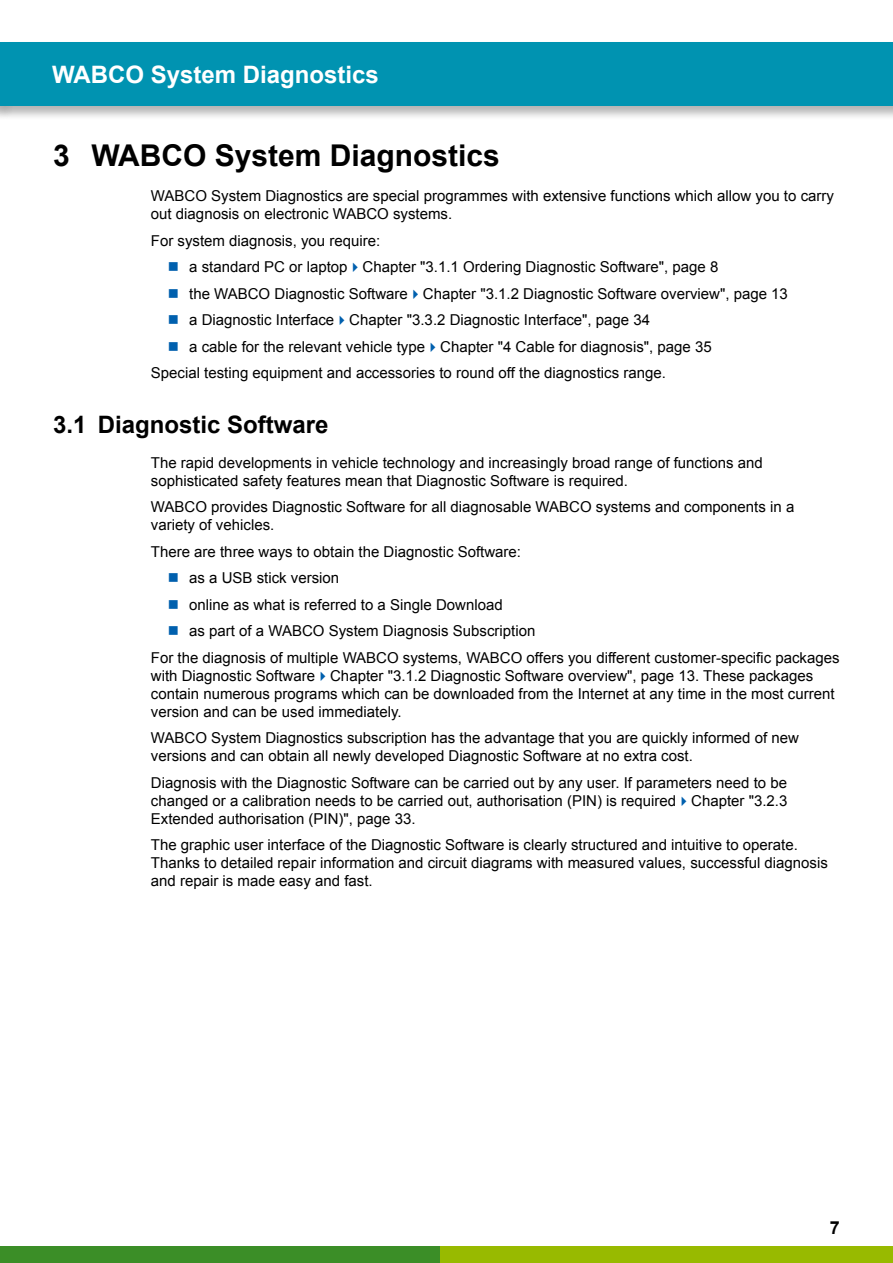
<style>
.page{position:relative;width:893px;height:1263px;background:#fff}
.page>*{position:absolute;margin:0;border:0;box-sizing:border-box;transform-origin:0 0}
.t1{font:700 30px "Arial";color:#000}
.t2{font:700 24px "Arial";color:#fff}
.t3{font:700 24px "Arial";color:#000}
.t4{font:700 18px "Arial";color:#000}
.t5{font:15px/18px "Arial";color:#000}
.s1{color:#0060ae}
</style>
<div class="page">
<div style="left:0;top:1246px;width:440px;height:17px;background:#3b8e27"></div>
<div style="left:440px;top:1246px;width:453px;height:17px;background:#98ba00"></div>
<div style="left:0;top:40px;width:893px;height:80px;background:#000;opacity:.3"></div>
<div style="left:0;top:43px;width:893px;height:63px;background:#0093b1"></div>
<h2 class="t2" style="left:52px;top:59px;width:328px">WABCO System Diagnostics</h2>
<h1 class="t1" style="left:53px;top:136px;width:448px">3 WABCO System Diagnostics</h1>
<p class="t5" style="left:151px;top:187px;width:684px">WABCO System Diagnostics are special programmes with extensive functions which allow you to carry out diagnosis on electronic WABCO systems.</p>
<p class="t5" style="left:151px;top:232px;width:231px">For system diagnosis, you require:</p>
<p class="t5" style="left:189px;top:258px;width:531px">a standard PC or laptop<span class="s1">✔</span>Chapter "3.1.1 Ordering Diagnostic Software", page 8</p>
<p class="t5" style="left:189px;top:285px;width:600px">the WABCO Diagnostic Software<span class="s1">✔</span>Chapter "3.1.2 Diagnostic Software overview", page 13</p>
<p class="t5" style="left:189px;top:311px;width:462px">a Diagnostic Interface<span class="s1">✔</span>Chapter "3.3.2 Diagnostic Interface", page 34</p>
<p class="t5" style="left:189px;top:338px;width:524px">a cable for the relevant vehicle type<span class="s1">✔</span>Chapter "4 Cable for diagnosis", page 35</p>
<p class="t5" style="left:151px;top:364px;width:517px">Special testing equipment and accessories to round off the diagnostics range.</p>
<h2 class="t3" style="left:53px;top:408px;width:277px">3.1 Diagnostic Software</h2>
<p class="t5" style="left:151px;top:454px;width:613px">The rapid developments in vehicle technology and increasingly broad range of functions and sophisticated safety features mean that Diagnostic Software is required.</p>
<p class="t5" style="left:151px;top:498px;width:645px">WABCO provides Diagnostic Software for all diagnosable WABCO systems and components in a variety of vehicles.</p>
<p class="t5" style="left:151px;top:543px;width:372px">There are three ways to obtain the Diagnostic Software:</p>
<p class="t5" style="left:189px;top:569px;width:152px">as a USB stick version</p>
<p class="t5" style="left:189px;top:596px;width:315px">online as what is referred to a Single Download</p>
<p class="t5" style="left:189px;top:622px;width:348px">as part of a WABCO System Diagnosis Subscription</p>
<p class="t5" style="left:151px;top:649px;width:690px">For the diagnosis of multiple WABCO systems, WABCO offers you different customer-specific packages</p>
<p class="t5" style="left:151px;top:667px;width:685px">with Diagnostic Software<span class="s1">✔</span>Chapter "3.1.2 Diagnostic Software overview", page 13. These packages contain numerous programs which can be downloaded from the Internet at any time in the most current version and can be used immediately.</p>
<p class="t5" style="left:151px;top:729px;width:650px">WABCO System Diagnostics subscription has the advantage that you are quickly informed of new versions and can obtain all newly developed Diagnostic Software at no extra cost.</p>
<p class="t5" style="left:151px;top:774px;width:638px;text-align:justify">Diagnosis with the Diagnostic Software can be carried out by any user. If parameters need to be changed or a calibration needs to be carried out, authorisation (PIN) is required<span class="s1">✔</span>Chapter "3.2.3<br>Extended authorisation (PIN)", page 33.</p>
<p class="t5" style="left:151px;top:836px;width:678px">The graphic user interface of the Diagnostic Software is clearly structured and intuitive to operate.<br>Thanks to detailed repair information and circuit diagrams with measured values, successful diagnosis and repair is made easy and fast.</p>
<p class="t4" style="left:830px;top:1215px;width:12px">7</p>
</div>
